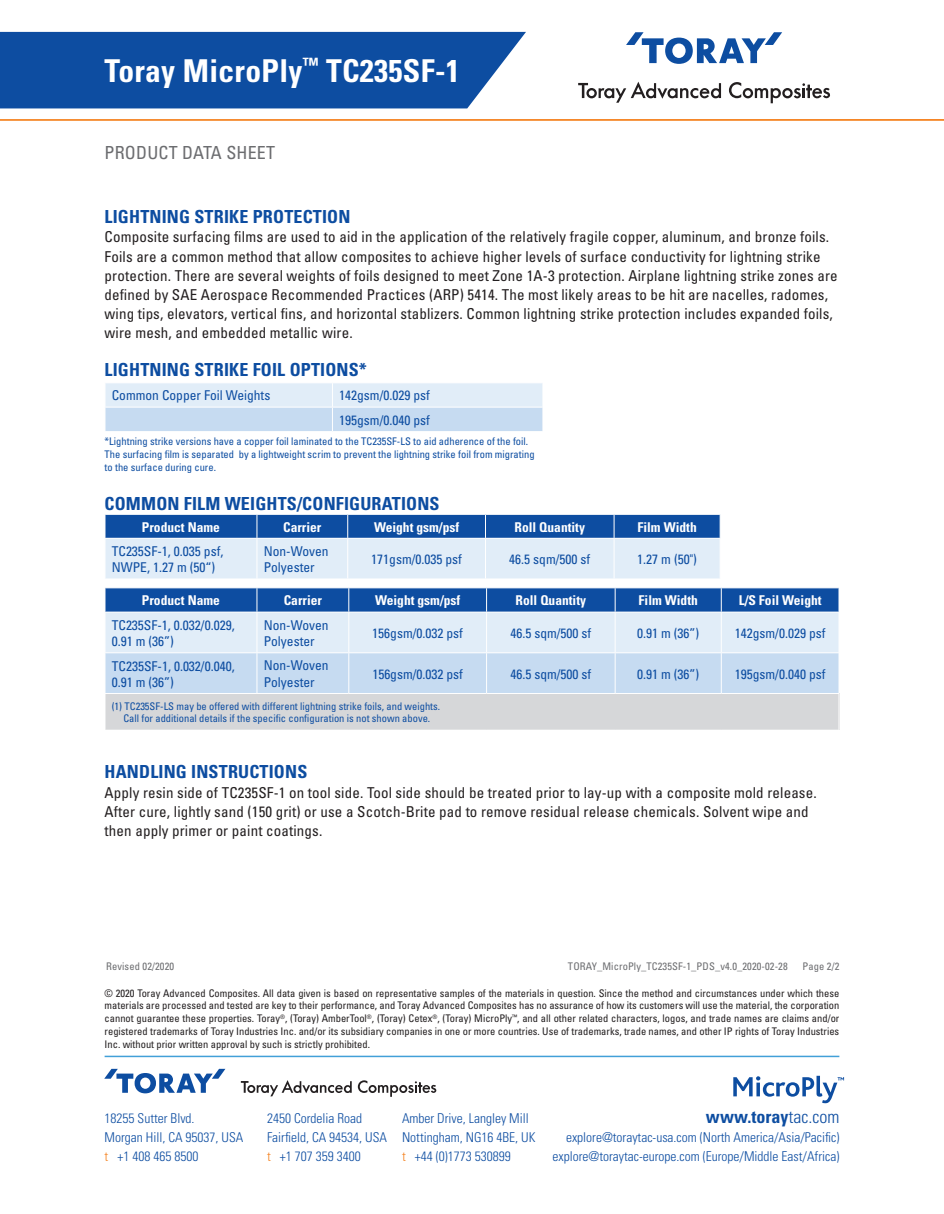
<style>
.page{position:relative;width:944px;height:1214px;background:#fff}
.page>*{position:absolute;margin:0;border:0;box-sizing:border-box;transform-origin:0 0}
.t1{font:700 condensed 31.5px "Univers LT Std";letter-spacing:.01em;color:#fff}
.t2{font:700 condensed 18px "Univers LT Std";letter-spacing:.01em;color:#0d4da1}
.t3{font:condensed 18px "Univers LT Std";letter-spacing:.01em;color:#6c6d70}
.t4{font:condensed 15px/19.2px "Univers";letter-spacing:.01em;color:#231f20}
.t5{font:condensed 13.5px/16.2px "Univers";color:#0d4da1}
.t6{font:300 condensed 13.5px/19.2px "Univers LT Std";color:#0d4da1}
.t7{font:700 condensed 13.5px "Univers";color:#fff}
.t8{font:condensed 10.5px/12.8px "Univers LT Std";color:#231f20;text-align:justify}
.t9{font:condensed 10.5px/12.6px "Univers";color:#0d4da1}
.t10{font:condensed 10.5px "Univers LT Std";letter-spacing:.01em;color:#6c6d70}
.t11{font:condensed 10.5px "Univers";letter-spacing:.01em;color:#6c6d70}
.s1{color:#f58220}
.s2{font-weight:300}
</style>
<div class="page">
<svg style="left:105px;top:383px;width:438px;height:48px;background:#d4e4f4"></svg>
<svg style="left:105px;top:514px;width:615px;height:65px;background:#96b4d9"></svg>
<hr style="left:105px;top:538px;width:152px;height:1px;background:#fff">
<hr style="left:257px;top:538px;width:91px;height:1px;background:#fff">
<hr style="left:348px;top:538px;width:137px;height:1px;background:#fff">
<hr style="left:485px;top:538px;width:129px;height:1px;background:#fff">
<hr style="left:614px;top:538px;width:106px;height:1px;background:#fff">
<div style="left:105px;top:693px;width:734px;height:37px;background:#d6d7d9"></div>
<hr style="left:105px;top:693px;width:152px;height:1px;background:#fff">
<hr style="left:105px;top:694px;width:1px;height:36px;background:#fff">
<hr style="left:257px;top:693px;width:92px;height:1px;background:#fff">
<hr style="left:349px;top:693px;width:137px;height:1px;background:#fff">
<hr style="left:486px;top:693px;width:129px;height:1px;background:#fff">
<hr style="left:615px;top:693px;width:106px;height:1px;background:#fff">
<hr style="left:721px;top:693px;width:118px;height:1px;background:#fff">
<hr style="left:838px;top:694px;width:1px;height:36px;background:#fff">
<svg style="left:105px;top:588px;width:734px;height:105px;background:#a9c4e2"></svg>
<hr style="left:105px;top:611px;width:152px;height:1px;background:#fff">
<hr style="left:257px;top:611px;width:92px;height:1px;background:#fff">
<hr style="left:349px;top:611px;width:137px;height:1px;background:#fff">
<hr style="left:486px;top:611px;width:129px;height:1px;background:#fff">
<hr style="left:615px;top:611px;width:106px;height:1px;background:#fff">
<hr style="left:721px;top:611px;width:118px;height:1px;background:#fff">
<hr style="left:105px;top:1055px;width:734px;height:2px;background:#42a0d8">
<hr style="left:0;top:119px;width:944px;height:2px;background:#f58220">
<svg style="left:626px;top:32px;width:156px;height:32px"></svg>
<svg style="left:578px;top:82px;width:143px;height:21px"></svg>
<svg style="left:729px;top:82px;width:101px;height:21px"></svg>
<div style="left:0;top:32px;width:526px;height:76px;background:#0d4da1"></div>
<svg style="left:733px;top:1075px;width:111px;height:28px"></svg>
<svg style="left:104px;top:1068px;width:121px;height:25px"></svg>
<svg style="left:241px;top:1080px;width:111px;height:16px"></svg>
<svg style="left:358px;top:1080px;width:78px;height:16px"></svg>
<h1 class="t1" style="left:105px;top:51px;width:357px">Toray MicroPly<sup>™</sup> TC235SF-1</h1>
<p class="t3" style="left:105px;top:141px;width:172px">PRODUCT DATA SHEET</p>
<p class="t2" style="left:105px;top:206px;width:247px">LIGHTNING STRIKE PROTECTION</p>
<p class="t4" style="left:105px;top:227px;width:734px">Composite surfacing films are used to aid in the application of the relatively fragile copper, aluminum, and bronze foils.<br>Foils are a common method that allow composites to achieve higher levels of surface conductivity for lightning strike protection. There are several weights of foils designed to meet Zone 1A-3 protection. Airplane lightning strike zones are defined by SAE Aerospace Recommended Practices (ARP) 5414. The most likely areas to be hit are nacelles, radomes, wing tips, elevators, vertical fins, and horizontal stablizers. Common lightning strike protection includes expanded foils, wire mesh, and embedded metallic wire.</p>
<p class="t2" style="left:105px;top:359px;width:264px">LIGHTNING STRIKE FOIL OPTIONS*</p>
<p class="t5" style="left:112px;top:387px;width:160px">Common Copper Foil Weights</p>
<p class="t5" style="left:339px;top:383px;width:92px;line-height:24.5px">142gsm/0.029 psf<br>195gsm/0.040 psf</p>
<p class="t9" style="left:105px;top:435px;width:431px">*Lightning strike versions have a copper foil laminated to the TC235SF-LS to aid adherence of the foil.<br>The surfacing film is separated by a lightweight scrim to prevent the lightning strike foil from migrating to the surface during cure.</p>
<p class="t2" style="left:105px;top:493px;width:336px">COMMON FILM WEIGHTS/CONFIGURATIONS</p>
<p class="t7" style="left:142px;top:518px;width:80px">Product Name</p>
<p class="t7" style="left:283px;top:518px;width:40px">Carrier</p>
<p class="t7" style="left:374px;top:518px;width:87px">Weight gsm/psf</p>
<p class="t7" style="left:514px;top:518px;width:72px">Roll Quantity</p>
<p class="t7" style="left:637px;top:518px;width:61px">Film Width</p>
<p class="t5" style="left:112px;top:543px;width:113px">TC235SF-1, 0.035 psf,<br>NWPE, 1.27 m (50“)</p>
<p class="t5" style="left:264px;top:543px;width:66px">Non-Woven<br>Polyester</p>
<p class="t5" style="left:371px;top:551px;width:92px">171gsm/0.035 psf</p>
<p class="t5" style="left:509px;top:551px;width:82px">46.5 sqm/500 sf</p>
<p class="t5" style="left:637px;top:551px;width:61px">1.27 m (50")</p>
<p class="t7" style="left:142px;top:592px;width:80px">Product Name</p>
<p class="t7" style="left:284px;top:592px;width:40px">Carrier</p>
<p class="t7" style="left:375px;top:592px;width:87px">Weight gsm/psf</p>
<p class="t7" style="left:515px;top:592px;width:72px">Roll Quantity</p>
<p class="t7" style="left:638px;top:592px;width:61px">Film Width</p>
<p class="t7" style="left:738px;top:592px;width:84px">L/S Foil Weight</p>
<p class="t5" style="left:112px;top:617px;width:124px">TC235SF-1, 0.032/0.029,<br>0.91 m (36”)</p>
<p class="t5" style="left:264px;top:616px;width:66px">Non-Woven<br>Polyester</p>
<p class="t5" style="left:372px;top:625px;width:92px">156gsm/0.032 psf</p>
<p class="t5" style="left:510px;top:625px;width:82px">46.5 sqm/500 sf</p>
<p class="t5" style="left:637px;top:625px;width:64px">0.91 m (36”)</p>
<p class="t5" style="left:734px;top:625px;width:92px">142gsm/0.029 psf</p>
<p class="t5" style="left:112px;top:657px;width:124px">TC235SF-1, 0.032/0.040,<br>0.91 m (36”)</p>
<p class="t5" style="left:264px;top:657px;width:66px">Non-Woven<br>Polyester</p>
<p class="t5" style="left:372px;top:665px;width:92px">156gsm/0.032 psf</p>
<p class="t5" style="left:510px;top:665px;width:82px">46.5 sqm/500 sf</p>
<p class="t5" style="left:637px;top:665px;width:64px">0.91 m (36”)</p>
<p class="t5" style="left:734px;top:665px;width:92px">195gsm/0.040 psf</p>
<p class="t9" style="left:112px;top:699px;width:330px;text-align:center">(1) TC235SF-LS may be offered with different lightning strike foils, and weights.<br>Call for additional details if the specific configuration is not shown above.</p>
<p class="t2" style="left:105px;top:761px;width:204px">HANDLING INSTRUCTIONS</p>
<p class="t4" style="left:105px;top:782px;width:713px">Apply resin side of TC235SF-1 on tool side. Tool side should be treated prior to lay-up with a composite mold release.<br>After cure, lightly sand (150 grit) or use a Scotch-Brite pad to remove residual release chemicals. Solvent wipe and then apply primer or paint coatings.</p>
<p class="t10" style="left:568px;top:959px;width:221px">TORAY_MicroPly_TC235SF-1_PDS_v4.0_2020-02-28</p>
<p class="t10" style="left:802px;top:959px;width:38px">Page 2/2</p>
<p class="t11" style="left:106px;top:959px;width:69px">Revised 02/2020</p>
<p class="t8" style="left:105px;top:986px;width:736px">© 2020 Toray Advanced Composites. All data given is based on representative samples of the materials in question. Since the method and circumstances under which these materials are processed and tested are key to their performance, and Toray Advanced Composites has no assurance of how its customers will use the material, the corporation cannot guarantee these properties. Toray<sup>®</sup>, (Toray) AmberTool<sup>®</sup>, (Toray) Cetex<sup>®</sup>, (Toray) MicroPly<sup>™</sup>, and all other related characters, logos, and trade names are claims and/or registered trademarks of Toray Industries Inc. and/or its subsidiary companies in one or more countries. Use of trademarks, trade names, and other IP rights of Toray Industries Inc. without prior written approval by such is strictly prohibited.</p>
<p class="t6" style="left:105px;top:1108px;width:140px">18255 Sutter Blvd.<br>Morgan Hill, CA 95037, USA <span class="s1">t</span> +1 408 465 8500</p>
<p class="t6" style="left:267px;top:1108px;width:121px">2450 Cordelia Road<br>Fairfield, CA 94534, USA <span class="s1">t</span> +1 707 359 3400</p>
<p class="t6" style="left:402px;top:1108px;width:135px">Amber Drive, Langley Mill<br>Nottingham, NG16 4BE, UK <span class="s1">t</span> +44 (0)1773 530899</p>
<p class="t2" style="left:706px;top:1105px;width:135px">www.toray<span class="s2">tac.com</span></p>
<p class="t6" style="left:552px;top:1127px;width:288px;text-align:right">explore@toraytac-usa.com (North America/Asia/Pacific) explore@toraytac-europe.com (Europe/Middle East/Africa)</p>
</div>
